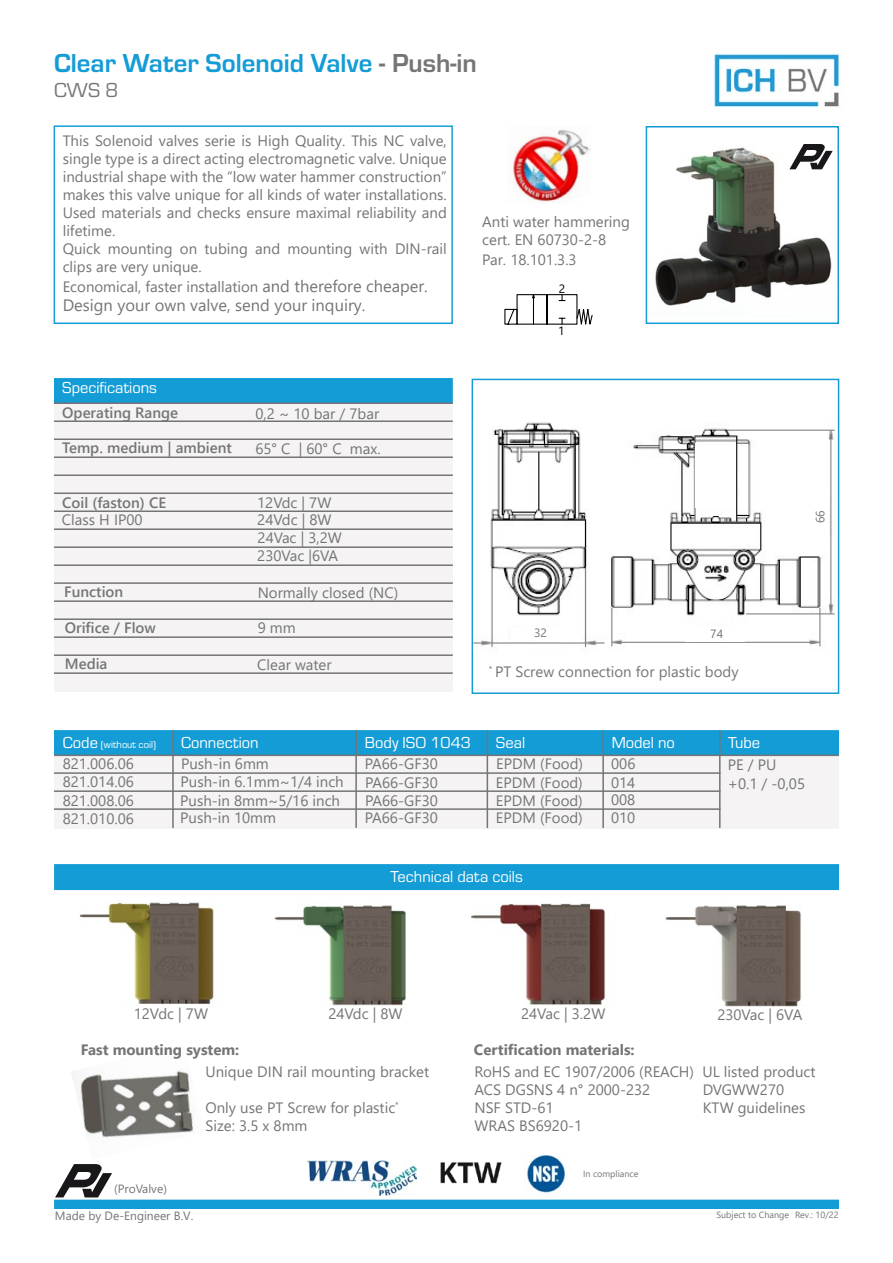
<style>
.page{position:relative;width:893px;height:1263px;background:#fff}
.page>*{position:absolute;margin:0;border:0;box-sizing:border-box;transform-origin:0 0}
.t1{font:700 27px "Eurostile";color:#149cd6}
.t2{font:21px "Eurostile";color:#757575}
.t3{font:16.5px "Eurostile";color:#fff}
.t4{font:16.5px "Segoe UI";color:#757575}
.t5{font:15px/18px "Segoe UI";color:#757575}
.t6{font:600 15px "Segoe UI";color:#757575}
.t7{font:700 15px "Segoe UI";color:#757575}
.t8{font:12px "Segoe UI";color:#757575}
.t9{font:12px "Segoe UI";color:#000}
.t10{font:10.5px "Eurostile";color:#fff}
.t11{font:9px "Segoe UI";color:#757575}
.s1{color:#757575}
.s2{font-size:16.5px}
</style>
<div class="page">
<img style="left:440px;top:1162px;width:62px;height:22px">
<img style="left:307px;top:1161px;width:110px;height:34px">
<img style="left:526px;top:1155px;width:40px;height:38px">
<div style="left:54px;top:125px;width:399px;height:199px;border:2px solid #149cd6"></div>
<div style="left:54px;top:756px;width:785px;height:72px;background:#f5f3f4"></div>
<div style="left:54px;top:730px;width:785px;height:26px;background:#149cd6;border:3px solid #129cd6"></div>
<hr style="left:54px;top:754px;width:785px;height:2px;background:#757575">
<hr style="left:172px;top:730px;width:2px;height:98px;background:#757575">
<hr style="left:355px;top:730px;width:2px;height:98px;background:#757575">
<hr style="left:487px;top:730px;width:1px;height:98px;background:#757575">
<hr style="left:54px;top:772px;width:667px;height:2px;background:#757575">
<hr style="left:54px;top:790px;width:667px;height:2px;background:#757575">
<hr style="left:54px;top:808px;width:667px;height:2px;background:#757575">
<hr style="left:602px;top:730px;width:2px;height:98px;background:#757575">
<img style="left:713px;top:53px;width:127px;height:54px">
<div style="left:646px;top:126px;width:193px;height:198px;border:2px solid #149cd6"></div>
<div style="left:54px;top:864px;width:785px;height:26px;background:#149cd6;border:3px solid #129cd6"></div>
<div style="left:472px;top:379px;width:367px;height:315px;border:2px solid #149cd6"></div>
<svg style="left:504px;top:294px;width:89px;height:31px"></svg>
<div style="left:54px;top:1199px;width:785px;height:10px;background:#149cd6;border:3px solid #129cd6"></div>
<div style="left:54px;top:404px;width:399px;height:288px;background:#f5f3f4"></div>
<div style="left:54px;top:378px;width:399px;height:25px;background:#149cd6"></div>
<hr style="left:54px;top:402px;width:399px;height:2px;background:#757575">
<hr style="left:54px;top:420px;width:399px;height:2px;background:#757575">
<hr style="left:54px;top:438px;width:399px;height:2px;background:#757575">
<hr style="left:54px;top:456px;width:399px;height:2px;background:#757575">
<hr style="left:54px;top:474px;width:399px;height:2px;background:#757575">
<hr style="left:54px;top:600px;width:399px;height:2px;background:#757575">
<hr style="left:54px;top:618px;width:399px;height:2px;background:#757575">
<hr style="left:54px;top:492px;width:399px;height:2px;background:#757575">
<hr style="left:54px;top:510px;width:399px;height:2px;background:#757575">
<hr style="left:54px;top:528px;width:399px;height:2px;background:#757575">
<hr style="left:54px;top:546px;width:399px;height:2px;background:#757575">
<hr style="left:54px;top:564px;width:399px;height:2px;background:#757575">
<hr style="left:54px;top:582px;width:399px;height:2px;background:#757575">
<hr style="left:54px;top:672px;width:399px;height:2px;background:#757575">
<hr style="left:54px;top:636px;width:399px;height:2px;background:#757575">
<hr style="left:54px;top:654px;width:399px;height:2px;background:#757575">
<img style="left:648px;top:141px;width:184px;height:177px">
<img style="left:71px;top:1070px;width:123px;height:68px">
<img style="left:79px;top:902px;width:527px;height:104px">
<img style="left:665px;top:905px;width:136px;height:102px">
<img style="left:474px;top:421px;width:131px;height:233px">
<img style="left:611px;top:428px;width:224px;height:219px">
<div style="left:695px;top:443px;width:41px;height:65px;background:#fff"></div>
<div style="left:511px;top:627px;width:60px;height:15px;background:#fff"></div>
<div style="left:685px;top:627px;width:60px;height:15px;background:#fff"></div>
<div style="left:812px;top:488px;width:17px;height:60px;background:#fff"></div>
<img style="left:513px;top:129px;width:78px;height:73px">
<div style="left:574px;top:197px;width:16px;height:7px;background:#fff"></div>
<hr style="left:719px;top:730px;width:2px;height:98px;background:#757575">
<svg style="left:55px;top:1164px;width:57px;height:33px"></svg>
<svg style="left:789px;top:144px;width:44px;height:25px"></svg>
<h1 class="t1" style="left:54px;top:44px;width:424px">Clear Water Solenoid Valve <span class="s1">- Push-in</span></h1>
<h2 class="t2" style="left:54px;top:76px;width:66px">CWS 8</h2>
<p class="t5" style="left:63px;top:130px;width:386px">This Solenoid valves serie is High Quality. This NC valve, single type is a direct acting electromagnetic valve. Unique industrial shape with the “low water hammer construction” makes this valve unique for all kinds of water installations.<br>Used materials and checks ensure maximal reliability and lifetime.<br>Quick mounting on tubing and mounting with DIN-rail clips are very unique.</p>
<p class="t5" style="left:63px;top:276px;width:367px">Economical, faster installation <span class="s2">and therefore cheaper.</span></p>
<p class="t4" style="left:63px;top:290px;width:304px">Design your own valve, send your inquiry.</p>
<p class="t5" style="left:482px;top:211px;width:149px">Anti water hammering cert. EN 60730-2-8</p>
<p class="t5" style="left:482px;top:249px;width:96px">Par. 18.101.3.3</p>
<p class="t9" style="left:559px;top:277px;width:8px">2</p>
<p class="t3" style="left:62px;top:376px;width:96px">Specifications</p>
<p class="t6" style="left:62px;top:399px;width:117px">Operating Range</p>
<p class="t6" style="left:62px;top:434px;width:171px">Temp. medium | ambient</p>
<p class="t5" style="left:256px;top:403px;width:125px">0,2 ~ 10 bar / 7bar</p>
<p class="t5" style="left:255px;top:438px;width:127px">65° C | 60° C max.</p>
<p class="t9" style="left:558px;top:320px;width:8px">1</p>
<p class="t5" style="left:257px;top:492px;width:76px">12Vdc | 7W</p>
<p class="t6" style="left:62px;top:488px;width:105px">Coil (faston) CE</p>
<p class="t5" style="left:62px;top:510px;width:82px">Class H IP00</p>
<p class="t8" style="left:809px;top:523px;width:14px;rotate:-90deg">66</p>
<p class="t5" style="left:257px;top:509px;width:86px">24Vdc | 8W<br>24Vac | 3,2W<br>230Vac |6VA</p>
<p class="t6" style="left:64px;top:577px;width:61px">Function</p>
<p class="t5" style="left:258px;top:583px;width:142px">Normally closed (NC)</p>
<p class="t6" style="left:65px;top:614px;width:93px">Orifice / Flow</p>
<p class="t5" style="left:258px;top:618px;width:40px">9 mm</p>
<p class="t6" style="left:65px;top:650px;width:44px">Media</p>
<p class="t5" style="left:257px;top:654px;width:76px">Clear water</p>
<p class="t8" style="left:534px;top:622px;width:14px">32</p>
<p class="t8" style="left:710px;top:622px;width:14px">74</p>
<p class="t5" style="left:489px;top:661px;width:251px"><sup>*</sup> PT Screw connection for plastic body</p>
<p class="t10" style="left:63px;top:737px;width:95px"><span class="s2">Code</span> (without coil)</p>
<p class="t3" style="left:181px;top:731px;width:79px">Connection</p>
<p class="t3" style="left:365px;top:731px;width:108px">Body ISO 1043</p>
<p class="t3" style="left:496px;top:731px;width:31px">Seal</p>
<p class="t3" style="left:612px;top:731px;width:65px">Model no</p>
<p class="t5" style="left:63px;top:754px;width:73px">821.006.06</p>
<p class="t5" style="left:181px;top:754px;width:89px">Push-in 6mm</p>
<p class="t5" style="left:365px;top:754px;width:75px">PA66-GF30</p>
<p class="t5" style="left:496px;top:753px;width:88px">EPDM (Food)</p>
<p class="t5" style="left:63px;top:772px;width:73px">821.014.06</p>
<p class="t5" style="left:181px;top:772px;width:165px">Push-in 6.1mm~1/4 inch</p>
<p class="t5" style="left:63px;top:790px;width:73px">821.008.06<br>821.010.06</p>
<p class="t5" style="left:180px;top:790px;width:161px">Push-in 8mm~5/16 inch<br>Push-in 10mm</p>
<p class="t5" style="left:365px;top:772px;width:75px">PA66-GF30<br>PA66-GF30</p>
<p class="t5" style="left:365px;top:808px;width:75px">PA66-GF30</p>
<p class="t5" style="left:496px;top:772px;width:88px;text-align:justify">EPDM (Food)<br>EPDM (Food)<br>EPDM (Food)</p>
<p class="t5" style="left:611px;top:753px;width:26px;text-align:justify">006<br>014<br>008<br>010</p>
<p class="t3" style="left:390px;top:865px;width:134px">Technical data coils</p>
<p class="t3" style="left:728px;top:731px;width:34px">Tube</p>
<p class="t5" style="left:728px;top:754px;width:79px;line-height:18.5px">PE / PU +0.1 / -0,05</p>
<p class="t5" style="left:134px;top:1003px;width:76px">12Vdc | 7W</p>
<p class="t5" style="left:328px;top:1003px;width:76px">24Vdc | 8W</p>
<p class="t5" style="left:521px;top:1003px;width:86px">24Vac | 3.2W</p>
<p class="t5" style="left:717px;top:1005px;width:87px">230Vac | 6VA</p>
<p class="t7" style="left:81px;top:1035px;width:160px">Fast mounting system:</p>
<p class="t7" style="left:474px;top:1035px;width:162px">Certification materials:</p>
<p class="t5" style="left:205px;top:1061px;width:225px">Unique DIN rail mounting bracket</p>
<p class="t5" style="left:205px;top:1097px;width:195px">Only use PT Screw for plastic<sup>*<br></sup>Size: 3.5 x 8mm</p>
<p class="t8" style="left:114px;top:1178px;width:54px">(ProValve)</p>
<p class="t8" style="left:55px;top:1204px;width:140px">Made by De-Engineer B.V.</p>
<p class="t5" style="left:474px;top:1061px;width:343px">RoHS and EC 1907/2006 (REACH) UL listed product<br>ACS DGSNS 4 n° 2000-232</p>
<p class="t5" style="left:703px;top:1079px;width:83px">DVGWW270</p>
<p class="t5" style="left:474px;top:1097px;width:81px">NSF STD-61</p>
<p class="t5" style="left:703px;top:1097px;width:104px">KTW guidelines</p>
<p class="t5" style="left:474px;top:1115px;width:109px">WRAS BS6920-1</p>
<p class="t11" style="left:583px;top:1165px;width:57px">In compliance</p>
<p class="t11" style="left:716px;top:1206px;width:74px">Subject to Change</p>
<p class="t11" style="left:795px;top:1206px;width:45px">Rev.: 10/22</p>
</div>
